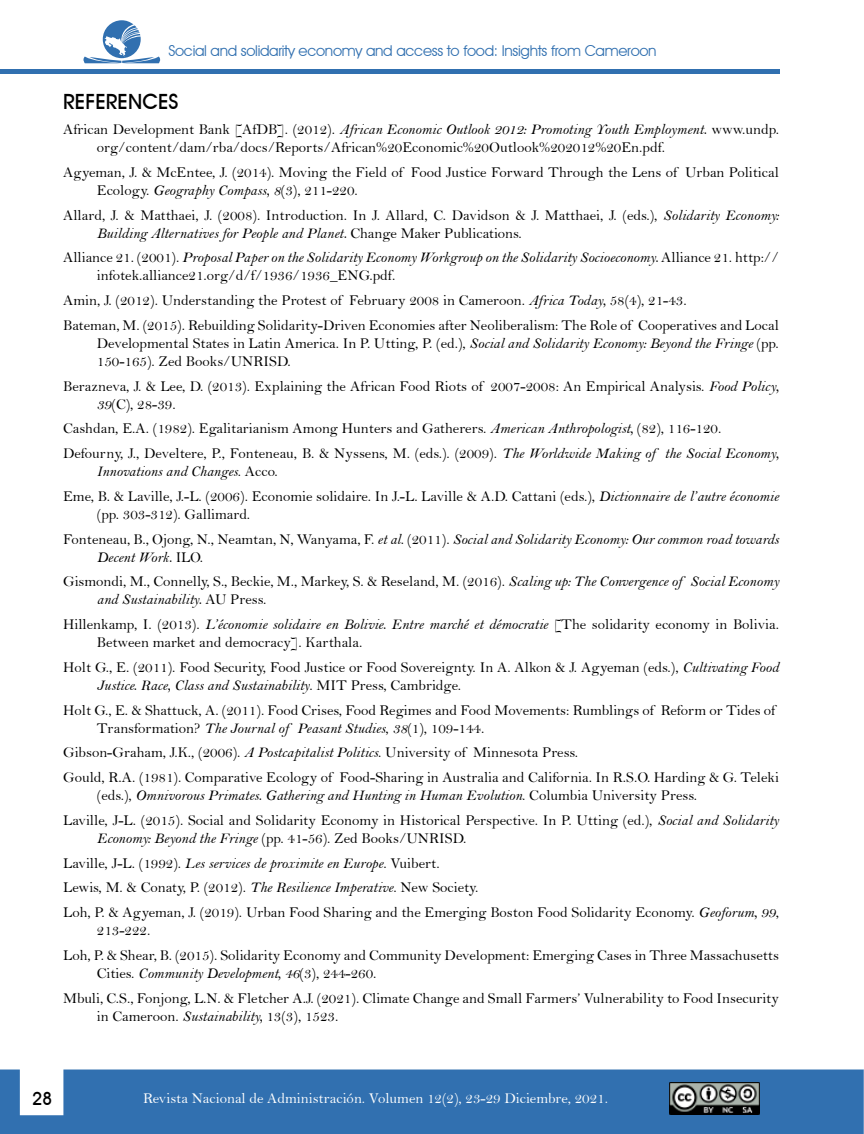
<style>
.page{position:relative;width:864px;height:1134px;background:#fff}
.page>*{position:absolute;margin:0;border:0;box-sizing:border-box;transform-origin:0 0}
.t1{font:700 21px "Decker";color:#000}
.t2{font:700 18px "Decker";color:#000}
.t3{font:15px/24.8px "Bell";color:#000}
.t4{font:15px/24.8px "Bell MT Italic";color:#000}
.t5{font:15px "Bell";color:#fff}
.t6{font:15px "Decker";letter-spacing:-.02em;color:#3170b0}
.s1{font-family:"Bell"}
.s2{font-family:"Bell MT Italic"}
</style>
<div class="page">
<div style="left:0;top:69px;width:780px;height:5px;background:#3170b0"></div>
<svg style="left:83px;top:20px;width:78px;height:43px"></svg>
<div style="left:0;top:1070px;width:864px;height:64px;background:#3170b0"></div>
<img style="left:670px;top:1083px;width:90px;height:31px">
<p class="t6" style="left:168px;top:42px;width:490px">Social and solidarity economy and access to food: Insights from Cameroon</p>
<h1 class="t1" style="left:63px;top:89px;width:117px">REFERENCES</h1>
<p class="t4" style="left:63px;top:117px;width:717px"><span class="s1">African Development Bank [AfDB]. (2012).</span> African Economic Outlook 2012: Promoting Youth Employment. <span class="s1">www.undp.</span></p>
<p class="t3" style="left:63px;top:135px;width:717px;text-indent:34px">org/content/dam/rba/docs/Reports/African%20Economic%20Outlook%202012%20En.pdf.<br>Agyeman, J. &amp; McEntee, J. (2014). Moving the Field of Food Justice Forward Through the Lens of Urban Political</p>
<p class="t3" style="left:63px;top:178px;width:717px;text-indent:34px">Ecology. <span class="s2">Geography Compass, 8</span>(3), 211-220.<br>Allard, J. &amp; Matthaei, J. (2008). Introduction. In J. Allard, C. Davidson &amp; J. Matthaei, J. (eds.), <span class="s2">Solidarity Economy:</span></p>
<p class="t4" style="left:63px;top:221px;width:717px;text-indent:34px">Building Alternatives for People and Planet. <span class="s1">Change Maker Publications.<br>Alliance 21. (2001).</span> Proposal Paper on the Solidarity Economy Workgroup on the Solidarity Socioeconomy. <span class="s1">Alliance 21. http://</span></p>
<p class="t3" style="left:63px;top:263px;width:717px;text-indent:34px">infotek.alliance21.org/d/f/1936/1936_ENG.pdf.<br>Amin, J. (2012). Understanding the Protest of February 2008 in Cameroon. <span class="s2">Africa Today,</span> 58(4), 21-43.<br>Bateman, M. (2015). Rebuilding Solidarity-Driven Economies after Neoliberalism: The Role of Cooperatives and Local</p>
<p class="t3" style="left:97px;top:334px;width:684px;line-height:18px">Developmental States in Latin America. In P. Utting, P. (ed.), <span class="s2">Social and Solidarity Economy: Beyond the Fringe</span> (pp.<br>150-165). Zed Books/UNRISD.</p>
<p class="t3" style="left:97px;top:377px;width:684px;line-height:18px;text-indent:-34px">Berazneva, J. &amp; Lee, D. (2013). Explaining the African Food Riots of 2007-2008: An Empirical Analysis. <span class="s2">Food Policy,<br>39</span>(C), 28-39.</p>
<p class="t3" style="left:63px;top:416px;width:717px">Cashdan, E.A. (1982). Egalitarianism Among Hunters and Gatherers. <span class="s2">American Anthropologist,</span> (82), 116-120.<br>Defourny, J., Develtere, P., Fonteneau, B. &amp; Nyssens, M. (eds.). (2009). <span class="s2">The Worldwide Making of the Social Economy,</span></p>
<p class="t4" style="left:97px;top:459px;width:183px">Innovations and Changes<span class="s1">. Acco.</span></p>
<p class="t3" style="left:97px;top:487px;width:684px;line-height:18px;text-indent:-34px">Eme, B. &amp; Laville, J.-L. (2006). Economie solidaire. In J.-L. Laville &amp; A.D. Cattani (eds.), <span class="s2">Dictionnaire de l’autre économie </span>(pp. 303-312). Gallimard.</p>
<p class="t4" style="left:97px;top:530px;width:684px;line-height:18px;text-indent:-34px"><span class="s1">Fonteneau, B., Ojong, N., Neamtan, N, Wanyama, F.</span> et al<span class="s1">. (2011).</span> Social and Solidarity Economy: Our common road towards<br>Decent Work. <span class="s1">ILO.</span></p>
<p class="t3" style="left:63px;top:569px;width:717px">Gismondi, M., Connelly, S., Beckie, M., Markey, S. &amp; Reseland, M. (2016). <span class="s2">Scaling up: The Convergence of Social Economy</span></p>
<p class="t4" style="left:63px;top:587px;width:717px;text-indent:34px">and Sustainability. <span class="s1">AU Press.<br>Hillenkamp, I. (2013).</span> L’économie solidaire en Bolivie. Entre marché et démocratie <span class="s1">[The solidarity economy in Bolivia.</span></p>
<p class="t3" style="left:63px;top:630px;width:717px;text-indent:34px">Between market and democracy]. Karthala.<br>Holt G., E. (2011). Food Security, Food Justice or Food Sovereignty. In A. Alkon &amp; J. Agyeman (eds.), <span class="s2">Cultivating Food</span></p>
<p class="t4" style="left:97px;top:673px;width:366px">Justice. Race, Class and Sustainability<span class="s1">. MIT Press, Cambridge.</span></p>
<p class="t3" style="left:97px;top:701px;width:680px;line-height:18px;text-indent:-34px">Holt G., E. &amp; Shattuck, A. (2011). Food Crises, Food Regimes and Food Movements: Rumblings of Reform or Tides of<br>Transformation? <span class="s2">The Journal of Peasant Studies</span>, <span class="s2">38</span>(1), 109-144.</p>
<p class="t3" style="left:63px;top:740px;width:717px">Gibson-Graham, J.K., (2006). <span class="s2">A Postcapitalist Politics</span>. University of Minnesota Press.<br>Gould, R.A. (1981). Comparative Ecology of Food-Sharing in Australia and California. In R.S.O. Harding &amp; G. Teleki</p>
<p class="t4" style="left:97px;top:783px;width:602px"><span class="s1">(eds.),</span> Omnivorous Primates. Gathering and Hunting in Human Evolution<span class="s1">. Columbia University Press.</span></p>
<p class="t3" style="left:97px;top:811px;width:684px;line-height:18px;text-indent:-34px">Laville, J-L. (2015). Social and Solidarity Economy in Historical Perspective. In P. Utting (ed.), <span class="s2">Social and Solidarity<br>Economy: Beyond the Fringe</span> (pp. 41-56). Zed Books/UNRISD.</p>
<p class="t4" style="left:63px;top:851px;width:378px"><span class="s1">Laville, J-L. (1992).</span> Les services de proximite en Europe<span class="s1">. Vuibert.</span></p>
<p class="t3" style="left:63px;top:875px;width:717px">Lewis, M. &amp; Conaty, P. (2012). <span class="s2">The Resilience Imperative</span>. New Society.<br>Loh, P. &amp; Agyeman, J. (2019). Urban Food Sharing and the Emerging Boston Food Solidarity Economy. <span class="s2">Geoforum, 99</span>,</p>
<p class="t3" style="left:63px;top:918px;width:717px;text-indent:34px">213-222.<br>Loh, P. &amp; Shear, B. (2015). Solidarity Economy and Community Development: Emerging Cases in Three Massachusetts</p>
<p class="t4" style="left:97px;top:961px;width:281px"><span class="s1">Cities.</span> Community Development, 46<span class="s1">(3), 244-260.</span></p>
<p class="t3" style="left:97px;top:989px;width:684px;line-height:18px;text-indent:-34px">Mbuli, C.S., Fonjong, L.N. &amp; Fletcher A.J. (2021). Climate Change and Small Farmers’ Vulnerability to Food Insecurity in Cameroon. <span class="s2">Sustainability,</span> 13(3), 1523.</p>
<p class="t2" style="left:32px;top:1088px;width:22px">28</p>
<p class="t5" style="left:143px;top:1089px;width:466px">Revista Nacional de Administración. Volumen 12(2), 23-29 Diciembre, 2021.</p>
</div>
